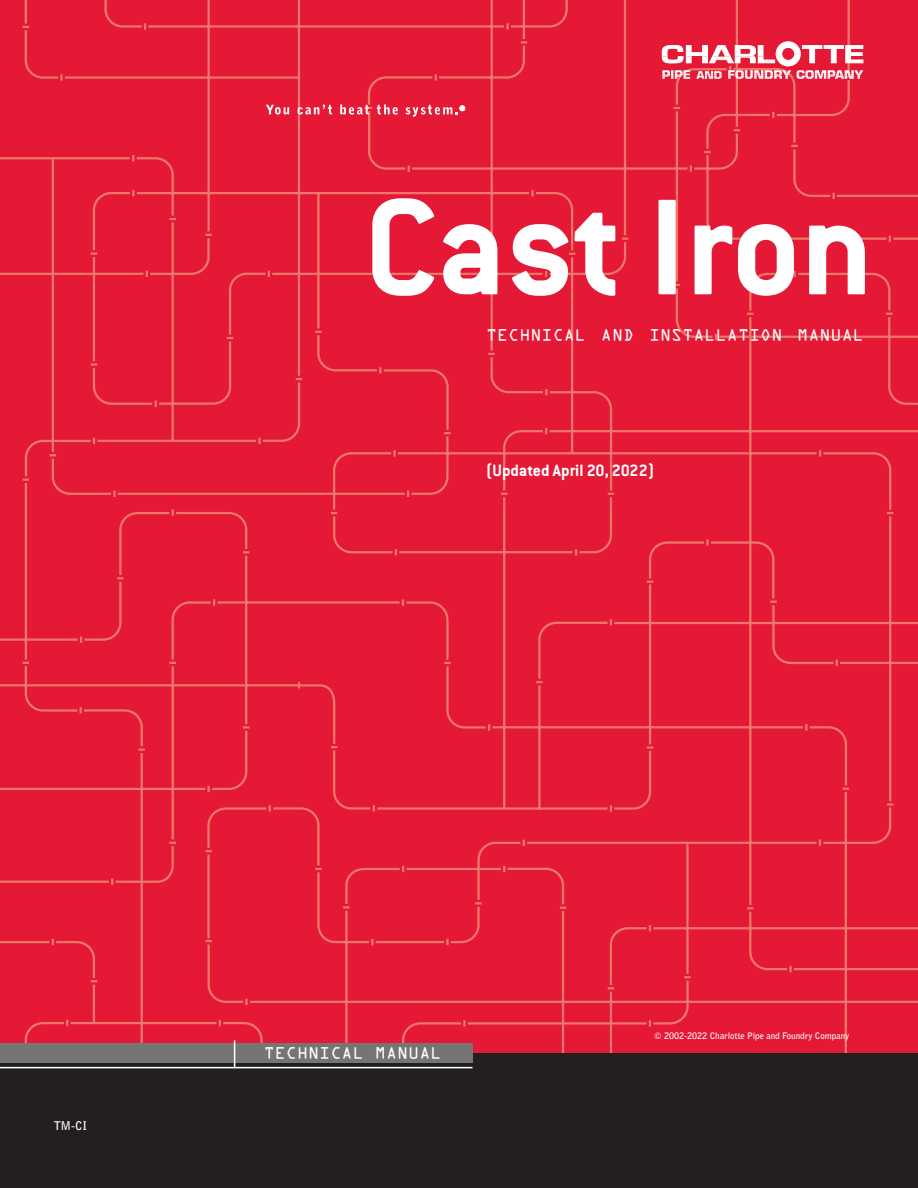
<style>
.page{position:relative;width:918px;height:1188px;background:#fff}
.page>*{position:absolute;margin:0;border:0;box-sizing:border-box;transform-origin:0 0}
.t1{font:700 150px "Conduit ITC";letter-spacing:-.005em;color:#fff}
.t2{font:18px "OCR Aby BT";color:#fff}
.t3{font:700 18px "Conduit ITC";color:#fff}
.t4{font:700 12px "Bell Gothic BT";color:#fff}
.t5{font:700 9px "Bell Gothic BT";color:#fff}
</style>
<div class="page">
<div style="left:0;top:0;width:918px;height:1053px;background:#e51836"></div>
<svg style="left:608px;top:493px;width:6px;height:2px"></svg>
<svg style="left:575px;top:549px;width:2px;height:6px"></svg>
<svg style="left:647px;top:581px;width:6px;height:2px"></svg>
<svg style="left:610px;top:619px;width:2px;height:7px"></svg>
<svg style="left:402px;top:599px;width:2px;height:7px"></svg>
<svg style="left:444px;top:662px;width:7px;height:2px"></svg>
<svg style="left:373px;top:805px;width:2px;height:7px"></svg>
<svg style="left:331px;top:746px;width:7px;height:2px"></svg>
<svg style="left:298px;top:682px;width:2px;height:6px"></svg>
<svg style="left:243px;top:726px;width:6px;height:3px"></svg>
<svg style="left:208px;top:786px;width:2px;height:6px"></svg>
<svg style="left:169px;top:842px;width:7px;height:2px"></svg>
<svg style="left:205px;top:850px;width:7px;height:2px"></svg>
<svg style="left:205px;top:940px;width:7px;height:2px"></svg>
<svg style="left:245px;top:999px;width:3px;height:6px"></svg>
<svg style="left:219px;top:1020px;width:2px;height:6px"></svg>
<svg style="left:649px;top:1020px;width:2px;height:7px"></svg>
<svg style="left:789px;top:966px;width:3px;height:6px"></svg>
<svg style="left:747px;top:907px;width:7px;height:2px"></svg>
<svg style="left:684px;top:976px;width:7px;height:2px"></svg>
<svg style="left:608px;top:987px;width:6px;height:2px"></svg>
<svg style="left:649px;top:925px;width:2px;height:6px"></svg>
<svg style="left:560px;top:907px;width:6px;height:2px"></svg>
<svg style="left:503px;top:866px;width:2px;height:6px"></svg>
<svg style="left:523px;top:840px;width:2px;height:6px"></svg>
<svg style="left:488px;top:724px;width:2px;height:7px"></svg>
<svg style="left:536px;top:681px;width:7px;height:2px"></svg>
<svg style="left:610px;top:805px;width:2px;height:7px"></svg>
<svg style="left:647px;top:746px;width:6px;height:3px"></svg>
<svg style="left:819px;top:839px;width:2px;height:7px"></svg>
<svg style="left:843px;top:787px;width:6px;height:3px"></svg>
<svg style="left:887px;top:803px;width:6px;height:3px"></svg>
<svg style="left:805px;top:724px;width:3px;height:7px"></svg>
<svg style="left:836px;top:660px;width:2px;height:6px"></svg>
<svg style="left:770px;top:601px;width:7px;height:2px"></svg>
<svg style="left:706px;top:539px;width:3px;height:7px"></svg>
<svg style="left:887px;top:512px;width:6px;height:2px"></svg>
<svg style="left:819px;top:450px;width:2px;height:7px"></svg>
<svg style="left:886px;top:313px;width:7px;height:2px"></svg>
<svg style="left:674px;top:284px;width:6px;height:2px"></svg>
<svg style="left:747px;top:313px;width:6px;height:2px"></svg>
<svg style="left:715px;top:334px;width:2px;height:6px"></svg>
<svg style="left:889px;top:236px;width:2px;height:6px"></svg>
<svg style="left:521px;top:41px;width:6px;height:3px"></svg>
<svg style="left:435px;top:74px;width:2px;height:7px"></svg>
<svg style="left:506px;top:23px;width:3px;height:7px"></svg>
<svg style="left:793px;top:271px;width:3px;height:6px"></svg>
<svg style="left:674px;top:107px;width:6px;height:2px"></svg>
<svg style="left:833px;top:193px;width:2px;height:6px"></svg>
<svg style="left:791px;top:145px;width:7px;height:2px"></svg>
<svg style="left:772px;top:112px;width:2px;height:6px"></svg>
<svg style="left:704px;top:151px;width:7px;height:2px"></svg>
<svg style="left:734px;top:129px;width:6px;height:2px"></svg>
<svg style="left:746px;top:236px;width:2px;height:6px"></svg>
<svg style="left:690px;top:165px;width:2px;height:7px"></svg>
<svg style="left:622px;top:237px;width:6px;height:3px"></svg>
<svg style="left:569px;top:253px;width:6px;height:2px"></svg>
<svg style="left:531px;top:190px;width:3px;height:6px"></svg>
<svg style="left:408px;top:166px;width:2px;height:6px"></svg>
<svg style="left:268px;top:271px;width:2px;height:6px"></svg>
<svg style="left:545px;top:271px;width:2px;height:6px"></svg>
<svg style="left:395px;top:549px;width:2px;height:6px"></svg>
<svg style="left:331px;top:512px;width:6px;height:2px"></svg>
<svg style="left:393px;top:450px;width:3px;height:7px"></svg>
<svg style="left:407px;top:491px;width:2px;height:6px"></svg>
<svg style="left:444px;top:432px;width:7px;height:2px"></svg>
<svg style="left:379px;top:367px;width:2px;height:7px"></svg>
<svg style="left:315px;top:331px;width:7px;height:2px"></svg>
<svg style="left:296px;top:378px;width:6px;height:2px"></svg>
<svg style="left:258px;top:438px;width:3px;height:6px"></svg>
<svg style="left:113px;top:491px;width:3px;height:6px"></svg>
<svg style="left:50px;top:454px;width:6px;height:2px"></svg>
<svg style="left:93px;top:438px;width:2px;height:6px"></svg>
<svg style="left:227px;top:337px;width:6px;height:2px"></svg>
<svg style="left:155px;top:401px;width:2px;height:6px"></svg>
<svg style="left:91px;top:363px;width:6px;height:3px"></svg>
<svg style="left:146px;top:271px;width:2px;height:6px"></svg>
<svg style="left:205px;top:234px;width:7px;height:2px"></svg>
<svg style="left:169px;top:218px;width:7px;height:2px"></svg>
<svg style="left:91px;top:252px;width:6px;height:3px"></svg>
<svg style="left:132px;top:155px;width:2px;height:6px"></svg>
<svg style="left:132px;top:190px;width:2px;height:6px"></svg>
<svg style="left:144px;top:23px;width:2px;height:7px"></svg>
<svg style="left:60px;top:74px;width:3px;height:7px"></svg>
<svg style="left:23px;top:26px;width:6px;height:2px"></svg>
<svg style="left:66px;top:1020px;width:2px;height:6px"></svg>
<svg style="left:501px;top:428px;width:46px;height:67px;background:#e5223b"></svg>
<svg style="left:80px;top:637px;width:2px;height:6px"></svg>
<svg style="left:23px;top:478px;width:6px;height:3px"></svg>
<svg style="left:117px;top:577px;width:7px;height:2px"></svg>
<svg style="left:172px;top:509px;width:2px;height:7px"></svg>
<svg style="left:243px;top:551px;width:6px;height:2px"></svg>
<svg style="left:213px;top:599px;width:2px;height:7px"></svg>
<svg style="left:170px;top:662px;width:6px;height:2px"></svg>
<svg style="left:23px;top:662px;width:6px;height:2px"></svg>
<svg style="left:80px;top:707px;width:2px;height:6px"></svg>
<svg style="left:138px;top:748px;width:7px;height:3px"></svg>
<svg style="left:111px;top:879px;width:2px;height:6px"></svg>
<svg style="left:52px;top:939px;width:2px;height:6px"></svg>
<svg style="left:91px;top:980px;width:6px;height:2px"></svg>
<svg style="left:402px;top:866px;width:2px;height:6px"></svg>
<svg style="left:269px;top:805px;width:2px;height:7px"></svg>
<svg style="left:315px;top:868px;width:7px;height:2px"></svg>
<svg style="left:343px;top:906px;width:7px;height:2px"></svg>
<svg style="left:371px;top:939px;width:3px;height:6px"></svg>
<svg style="left:446px;top:939px;width:3px;height:6px"></svg>
<svg style="left:475px;top:902px;width:7px;height:2px"></svg>
<svg style="left:463px;top:1020px;width:3px;height:7px"></svg>
<svg style="left:488px;top:353px;width:7px;height:2px"></svg>
<svg style="left:545px;top:389px;width:3px;height:6px"></svg>
<div style="left:0;top:1053px;width:918px;height:135px;background:#231f20"></div>
<div style="left:0;top:1044px;width:472px;height:19px;background:#767575"></div>
<hr style="left:0;top:1067px;width:472px;height:1px;background:#fff">
<svg style="left:234px;top:1040px;width:1px;height:27px"></svg>
<svg style="left:266px;top:105px;width:23px;height:10px"></svg>
<svg style="left:298px;top:105px;width:34px;height:10px"></svg>
<svg style="left:340px;top:104px;width:58px;height:11px"></svg>
<svg style="left:406px;top:105px;width:59px;height:12px"></svg>
<svg style="left:662px;top:41px;width:201px;height:38px"></svg>
<p class="t1" style="left:364px;top:160px;width:511px">Cast Iron</p>
<p class="t2" style="left:486px;top:324px;width:379px">TECHNICAL AND INSTALLATION MANUAL</p>
<p class="t3" style="left:486px;top:460px;width:170px">(Updated April 20, 2022)</p>
<p class="t4" style="left:54px;top:1118px;width:35px">TM-CI</p>
<p class="t2" style="left:264px;top:1043px;width:179px">TECHNICAL MANUAL</p>
<p class="t5" style="left:654px;top:1030px;width:196px">© 2002-2022 Charlotte Pipe and Foundry Company</p>
</div>
